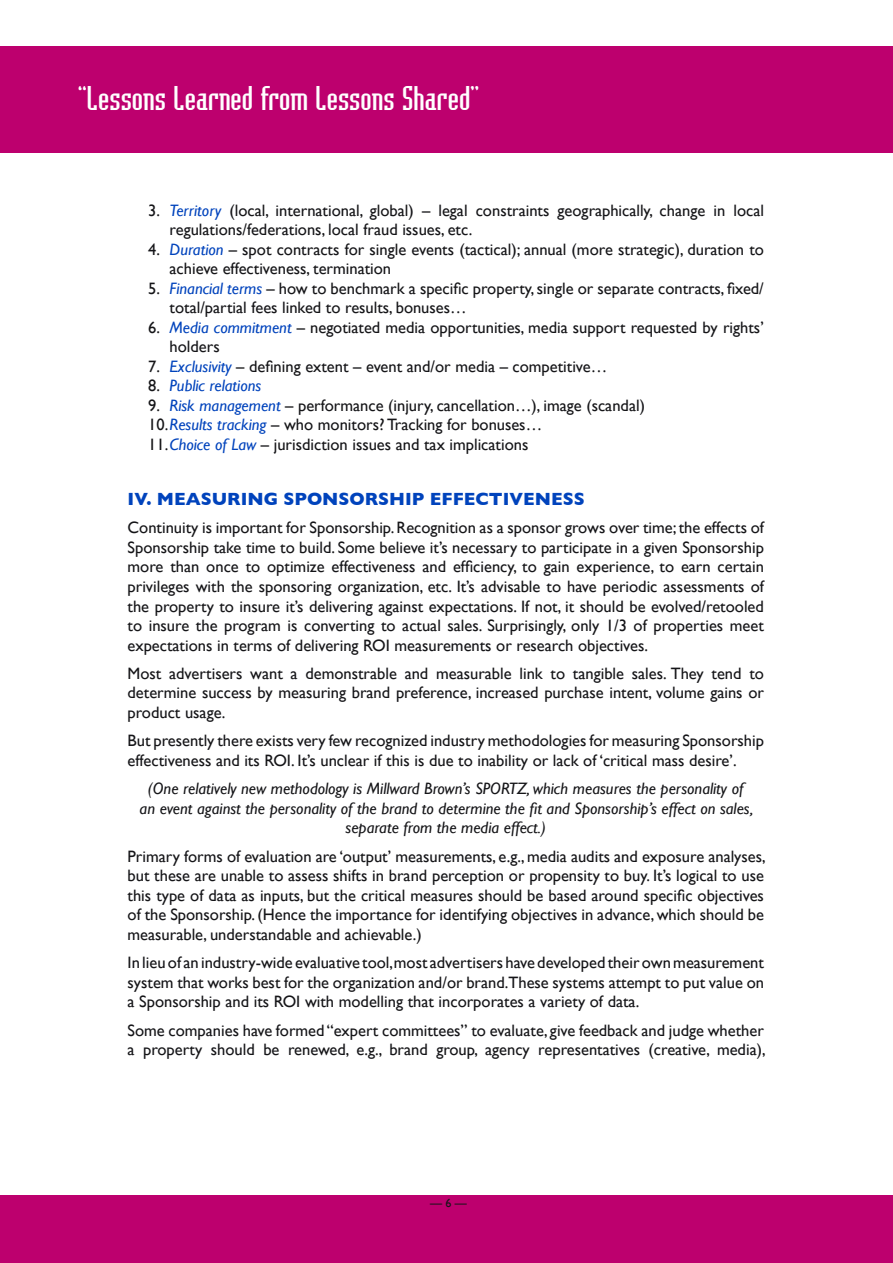
<style>
.page{position:relative;width:893px;height:1263px;background:#fff}
.page>*{position:absolute;margin:0;border:0;box-sizing:border-box;transform-origin:0 0}
.t1{font:36px "Badloc ICG";color:#fff}
.t2{font:700 18px "Gill Sans";color:#0043bc}
.t3{font:16.5px/19.5px "Gill Sans";color:#151518}
.t4{font:italic 16.5px/19.5px "Gill Sans";color:#151518;text-align:center}
.t5{font:italic 16.5px "Gill Sans";color:#0043bc}
.t6{font:12px "Gill Sans";color:#151518}
.s1{font-style:italic;color:#0043bc}
.s2{font-style:normal;color:#151518}
</style>
<div class="page">
<div style="left:0;top:1195px;width:893px;height:68px;background:#bd006e"></div>
<div style="left:0;top:47px;width:893px;height:106px;background:#bd006e"></div>
<h1 class="t1" style="left:78px;top:78px;width:403px">“Lessons Learned from Lessons Shared”</h1>
<p class="t3" style="left:170px;top:200px;width:596px;text-indent:-21px">3. <span class="s1">Territory</span> (local, international, global) – legal constraints geographically, change in local regulations/federations, local fraud issues, etc.</p>
<p class="t3" style="left:170px;top:239px;width:596px;text-indent:-21px">4. <span class="s1">Duration</span> – spot contracts for single events (tactical); annual (more strategic), duration to achieve effectiveness, termination</p>
<p class="t3" style="left:170px;top:278px;width:596px;text-indent:-21px">5. <span class="s1">Financial terms</span> – how to benchmark a specific property, single or separate contracts, fixed/ total/partial fees linked to results, bonuses…</p>
<p class="t3" style="left:170px;top:317px;width:596px;text-indent:-21px">6. <span class="s1">Media commitment</span> – negotiated media opportunities, media support requested by rights’ holders</p>
<p class="t3" style="left:148px;top:356px;width:460px">7. <span class="s1">Exclusivity</span> – defining extent – event and/or media – competitive…</p>
<p class="t5" style="left:148px;top:376px;width:115px"><span class="s2">8.</span> Public relations</p>
<p class="t3" style="left:148px;top:395px;width:498px">9. <span class="s1">Risk management</span> – performance (injury, cancellation…), image (scandal)</p>
<p class="t3" style="left:148px;top:415px;width:395px">10. <span class="s1">Results tracking</span> – who monitors? Tracking for bonuses…</p>
<p class="t3" style="left:148px;top:434px;width:382px">11. <span class="s1">Choice of Law</span> – jurisdiction issues and tax implications</p>
<p class="t2" style="left:128px;top:488px;width:459px">IV. MEASURING SPONSORSHIP EFFECTIVENESS</p>
<p class="t3" style="left:128px;top:518px;width:638px;text-align:justify">Continuity is important for Sponsorship. Recognition as a sponsor grows over time; the effects of Sponsorship take time to build. Some believe it’s necessary to participate in a given Sponsorship more than once to optimize effectiveness and efficiency, to gain experience, to earn certain privileges with the sponsoring organization, etc. It’s advisable to have periodic assessments of the property to insure it’s delivering against expectations. If not, it should be evolved/retooled to insure the program is converting to actual sales. Surprisingly, only 1/3 of properties meet expectations in terms of delivering ROI measurements or research objectives.</p>
<p class="t3" style="left:128px;top:663px;width:638px;text-align:justify">Most advertisers want a demonstrable and measurable link to tangible sales. They tend to determine success by measuring brand preference, increased purchase intent, volume gains or product usage.</p>
<p class="t3" style="left:128px;top:731px;width:638px">But presently there exists very few recognized industry methodologies for measuring Sponsorship effectiveness and its ROI. It’s unclear if this is due to inability or lack of ‘critical mass desire’.</p>
<p class="t4" style="left:140px;top:779px;width:615px">(One relatively new methodology is Millward Brown’s SPORTZ, which measures the personality of an event against the personality of the brand to determine the fit and Sponsorship’s effect on sales, separate from the media effect.)</p>
<p class="t3" style="left:128px;top:846px;width:640px;text-align:justify">Primary forms of evaluation are ‘output’ measurements, e.g., media audits and exposure analyses, but these are unable to assess shifts in brand perception or propensity to buy. It’s logical to use this type of data as inputs, but the critical measures should be based around specific objectives of the Sponsorship. (Hence the importance for identifying objectives in advance, which should be measurable, understandable and achievable.)</p>
<p class="t3" style="left:128px;top:953px;width:638px;text-align:justify">In lieu of an industry-wide evaluative tool,most advertisers have developed their own measurement system that works best for the organization and/or brand.These systems attempt to put value on a Sponsorship and its ROI with modelling that incorporates a variety of data.</p>
<p class="t3" style="left:128px;top:1020px;width:640px">Some companies have formed “expert committees” to evaluate, give feedback and judge whether a property should be renewed, e.g., brand group, agency representatives (creative, media),</p>
<p class="t6" style="left:430px;top:1196px;width:38px">— 6 —</p>
</div>
